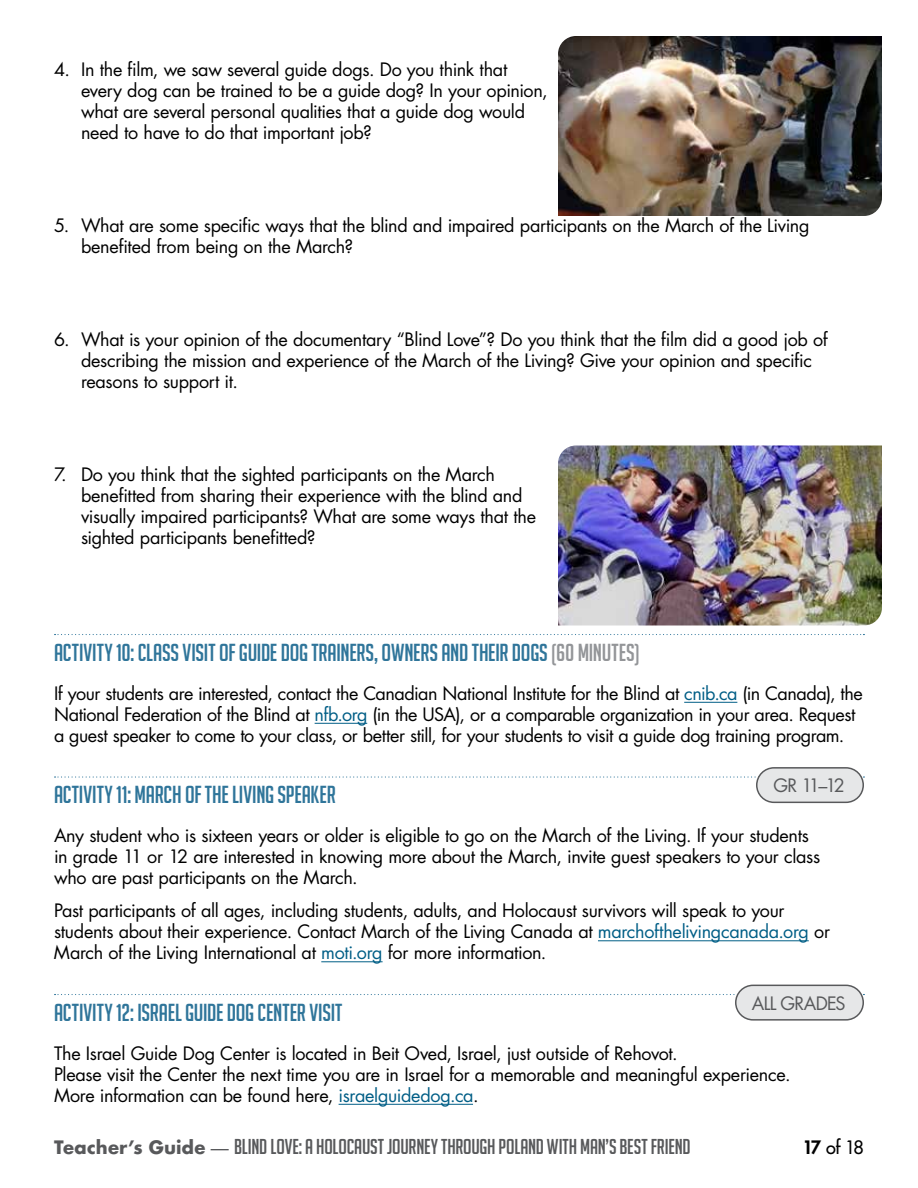
<style>
.page{position:relative;width:918px;height:1188px;background:#fff}
.page>*{position:absolute;margin:0;border:0;box-sizing:border-box;transform-origin:0 0}
.t1{font:24px "Big Noodle Titling";letter-spacing:-.01em;color:#2f759a}
.t2{font:21px "Big Noodle Titling";letter-spacing:-.01em;color:#58595b}
.t3{font:18px/21px "Futura";letter-spacing:-.02em;color:#000}
.t4{font:18px "Futura";letter-spacing:-.045em;color:#58595b}
.t5{font:18px "Futura";color:#000}
.s1{color:#939598}
.s2{color:#005e86}
.s3{font-family:"Futura";font-weight:700;font-size:18px}
.s4{font-family:"Futura";font-size:18px}
.s5{font-weight:800}
</style>
<div class="page">
<svg style="left:55px;top:634px;width:809px;height:1px"></svg>
<hr style="left:684px;top:702px;width:53px;height:1px;background:#005e86">
<hr style="left:315px;top:723px;width:52px;height:1px;background:#005e86">
<svg style="left:55px;top:776px;width:809px;height:2px"></svg>
<hr style="left:598px;top:940px;width:211px;height:1px;background:#005e86">
<hr style="left:321px;top:961px;width:62px;height:1px;background:#005e86">
<svg style="left:55px;top:994px;width:809px;height:1px"></svg>
<hr style="left:339px;top:1104px;width:134px;height:1px;background:#005e86">
<div style="left:757px;top:768px;width:106px;height:34px;background:#e6e7e8;border-radius:17px"></div>
<div style="left:756px;top:767px;width:108px;height:36px;border:2px solid #58595b;border-radius:17px"></div>
<div style="left:736px;top:985px;width:127px;height:35px;background:#e6e7e8;border-radius:17px"></div>
<div style="left:735px;top:985px;width:129px;height:36px;border:2px solid #58595b;border-radius:17px"></div>
<img style="left:558px;top:446px;width:324px;height:180px">
<img style="left:558px;top:36px;width:324px;height:180px">
<p class="t3" style="left:81px;top:58px;width:468px;text-indent:-27px">4. In the film, we saw several guide dogs. Do you think that every dog can be trained to be a guide dog? In your opinion, what are several personal qualities that a guide dog would need to have to do that important job?</p>
<p class="t3" style="left:81px;top:214px;width:730px;text-indent:-27px">5. What are some specific ways that the blind and impaired participants on the March of the Living benefited from being on the March?</p>
<p class="t3" style="left:81px;top:328px;width:748px;text-indent:-27px">6. What is your opinion of the documentary “Blind Love”? Do you think that the film did a good job of describing the mission and experience of the March of the Living? Give your opinion and specific reasons to support it.</p>
<p class="t3" style="left:81px;top:463px;width:457px;text-indent:-27px">7. Do you think that the sighted participants on the March benefitted from sharing their experience with the blind and visually impaired participants? What are some ways that the sighted participants benefitted?</p>
<h1 class="t1" style="left:54px;top:639px;width:587px">ACTIVITY 10: CLASS VISIT OF GUIDE DOG TRAINERS, OWNERS AND THEIR DOGS <span class="s1">(60 MINUTES)</span></h1>
<p class="t3" style="left:54px;top:682px;width:810px">If your students are interested, contact the Canadian National Institute for the Blind at <span class="s2">cnib.ca</span> (in Canada), the<br>National Federation of the Blind at <span class="s2">nfb.org</span> (in the USA), or a comparable organization in your area. Request a guest speaker to come to your class, or better still, for your students to visit a guide dog training program.</p>
<h1 class="t1" style="left:54px;top:782px;width:283px">ACTIVITY 11: MARCH OF THE LIVING SPEAKER</h1>
<p class="t4" style="left:773px;top:773px;width:73px">GR 11–12</p>
<p class="t3" style="left:54px;top:825px;width:768px">Any student who is sixteen years or older is eligible to go on the March of the Living. If your students in grade 11 or 12 are interested in knowing more about the March, invite guest speakers to your class who are past participants on the March.</p>
<p class="t3" style="left:54px;top:900px;width:778px">Past participants of all ages, including students, adults, and Holocaust survivors will speak to your students about their experience. Contact March of the Living Canada at <span class="s2">marchofthelivingcanada.org</span> or<br>March of the Living International at <span class="s2">moti.org</span> for more information.</p>
<h1 class="t1" style="left:54px;top:999px;width:290px">ACTIVITY 12: ISRAEL GUIDE DOG CENTER VISIT</h1>
<p class="t4" style="left:752px;top:991px;width:95px">ALL GRADES</p>
<p class="t3" style="left:54px;top:1042px;width:738px">The Israel Guide Dog Center is located in Beit Oved, Israel, just outside of Rehovot.<br>Please visit the Center the next time you are in Israel for a memorable and meaningful experience.<br>More information can be found here, <span class="s2">israelguidedog.ca</span>.</p>
<p class="t2" style="left:54px;top:1135px;width:638px"><span class="s3">Teacher’s Guide</span> <span class="s4">—</span> BLIND LOVE: A HOLOCAUST JOURNEY THROUGH POLAND WITH MAN’S BEST FRIEND</p>
<p class="t5" style="left:802px;top:1135px;width:63px"><span class="s5">17</span> of 18</p>
</div>
